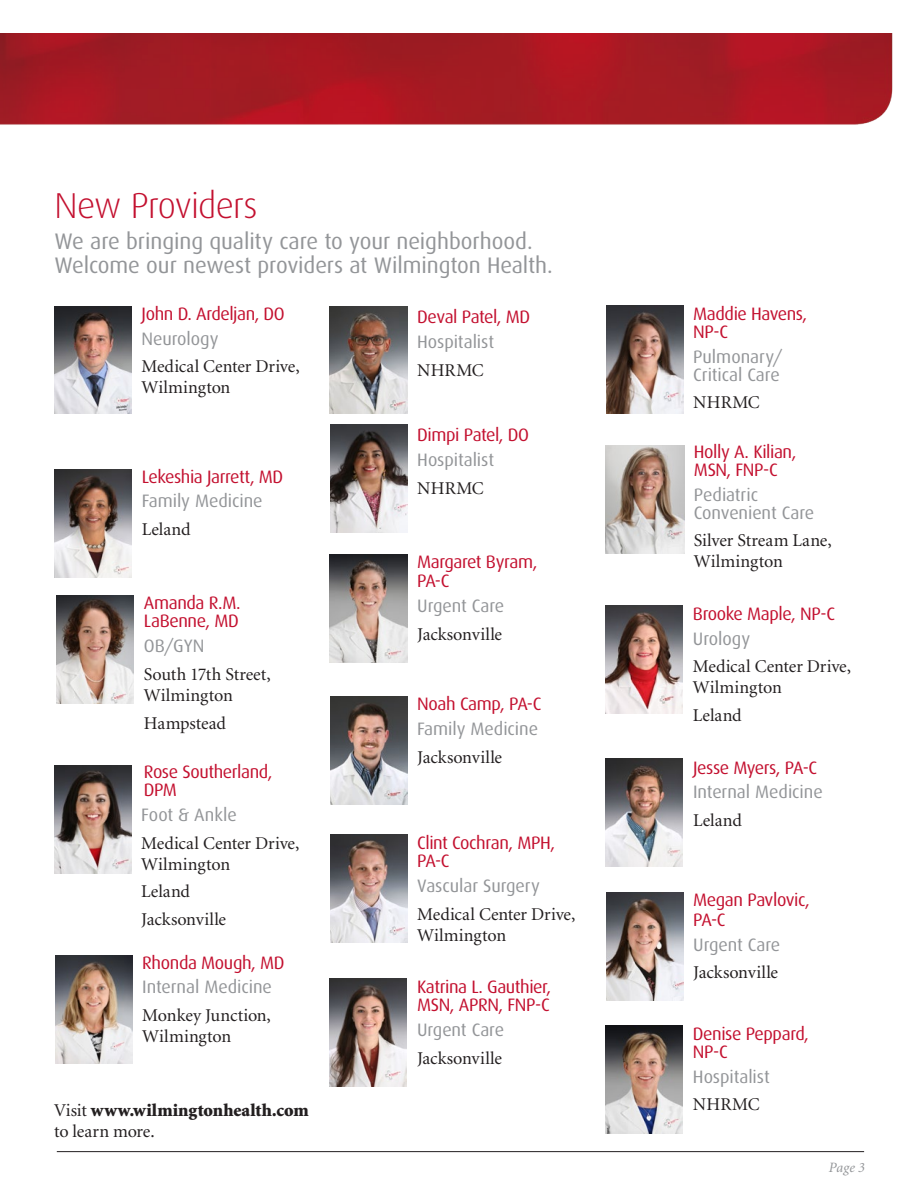
<style>
.page{position:relative;width:918px;height:1188px;background:#fff}
.page>*{position:absolute;margin:0;border:0;box-sizing:border-box;transform-origin:0 0}
.red_dax_19_21_headli{font:300 36px "Dax";letter-spacing:-.02em;color:#c3102f}
.subhead{font:22.5px/24px "Dax";letter-spacing:-.005em;color:#939598}
.Minion_body{font:18px/21px "Minion";letter-spacing:-.005em;color:#231f20}
.subhead-2{font:18px/18px "Dax";letter-spacing:-.025em;color:#c3102f}
.subhead-3{font:18px/18px "Dax";letter-spacing:-.005em;color:#939598}
.Minion_body-2{font:900 18px "Minion";letter-spacing:.01em;color:#231f20}
.subhead-4{font:18px "Minion";letter-spacing:.01em;color:#231f20}
.subs_50K_dax_13_5{font:italic 14.25px "Minion";color:#939598}
.s1{font-weight:400}
</style>
<div class="page">
<img style="left:0;top:34px;width:893px;height:91px">
<img style="left:54px;top:306px;width:77px;height:108px">
<img style="left:54px;top:470px;width:77px;height:108px">
<img style="left:56px;top:596px;width:77px;height:108px">
<img style="left:54px;top:766px;width:77px;height:108px">
<img style="left:55px;top:955px;width:77px;height:108px">
<img style="left:330px;top:306px;width:77px;height:108px">
<img style="left:330px;top:555px;width:77px;height:108px">
<img style="left:330px;top:696px;width:77px;height:108px">
<img style="left:330px;top:835px;width:77px;height:108px">
<img style="left:330px;top:979px;width:77px;height:108px">
<img style="left:606px;top:445px;width:78px;height:108px">
<img style="left:606px;top:605px;width:77px;height:108px">
<img style="left:606px;top:758px;width:77px;height:108px">
<img style="left:606px;top:892px;width:77px;height:108px">
<img style="left:606px;top:1026px;width:77px;height:108px">
<hr style="left:57px;top:1151px;width:807px;height:1px;background:#231f20">
<img style="left:330px;top:424px;width:77px;height:108px">
<img style="left:606px;top:306px;width:77px;height:108px">
<p class="red_dax_19_21_headli" style="left:54px;top:185px;width:205px">New Providers</p>
<p class="subhead" style="left:54px;top:230px;width:500px">We are bringing quality care to your neighborhood.<br>Welcome our newest providers at Wilmington Health.</p>
<p class="subhead-2" style="left:142px;top:305px;width:145px">John D. Ardeljan, DO</p>
<p class="subhead-3" style="left:142px;top:330px;width:79px">Neurology</p>
<p class="Minion_body" style="left:142px;top:357px;width:160px">Medical Center Drive,<br>Wilmington</p>
<p class="subhead-2" style="left:417px;top:308px;width:115px">Deval Patel, MD</p>
<p class="subhead-3" style="left:417px;top:333px;width:78px">Hospitalist</p>
<p class="Minion_body" style="left:417px;top:360px;width:68px">NHRMC</p>
<p class="subhead-2" style="left:142px;top:468px;width:143px">Lekeshia Jarrett, MD</p>
<p class="subhead-3" style="left:142px;top:492px;width:122px">Family Medicine</p>
<p class="Minion_body" style="left:142px;top:520px;width:50px">Leland</p>
<p class="subhead-2" style="left:144px;top:594px;width:98px">Amanda R.M.<br>LaBenne, MD</p>
<p class="subhead-3" style="left:144px;top:637px;width:62px">OB/GYN</p>
<p class="Minion_body" style="left:144px;top:664px;width:128px">South 17th Street,<br>Wilmington</p>
<p class="Minion_body" style="left:144px;top:713px;width:84px">Hampstead</p>
<p class="subhead-2" style="left:144px;top:763px;width:130px">Rose Southerland,<br>DPM</p>
<p class="subhead-3" style="left:141px;top:806px;width:97px">Foot &amp; Ankle</p>
<p class="Minion_body" style="left:141px;top:833px;width:160px">Medical Center Drive,<br>Wilmington</p>
<p class="Minion_body" style="left:141px;top:882px;width:50px">Leland</p>
<p class="Minion_body" style="left:141px;top:910px;width:86px">Jacksonville</p>
<p class="subhead-2" style="left:142px;top:954px;width:144px">Rhonda Mough, MD</p>
<p class="subhead-3" style="left:142px;top:978px;width:131px">Internal Medicine</p>
<p class="Minion_body" style="left:142px;top:1006px;width:130px">Monkey Junction,<br>Wilmington</p>
<p class="subhead-2" style="left:417px;top:426px;width:113px">Dimpi Patel, DO</p>
<p class="subhead-3" style="left:417px;top:451px;width:78px">Hospitalist</p>
<p class="subhead-4" style="left:417px;top:479px;width:68px">NHRMC</p>
<p class="subhead-2" style="left:417px;top:552px;width:122px;line-height:19.5px">Margaret Byram,<br>PA-C</p>
<p class="subhead-3" style="left:417px;top:597px;width:89px">Urgent Care</p>
<p class="Minion_body" style="left:417px;top:624px;width:86px">Jacksonville</p>
<p class="subhead-2" style="left:417px;top:695px;width:126px">Noah Camp, PA-C</p>
<p class="subhead-3" style="left:417px;top:720px;width:122px">Family Medicine</p>
<p class="Minion_body" style="left:417px;top:747px;width:86px">Jacksonville</p>
<p class="subhead-2" style="left:417px;top:834px;width:139px">Clint Cochran, MPH,<br>PA-C</p>
<p class="subhead-3" style="left:417px;top:877px;width:124px">Vascular Surgery</p>
<p class="Minion_body" style="left:417px;top:904px;width:160px">Medical Center Drive,<br>Wilmington</p>
<p class="subhead-2" style="left:417px;top:978px;width:136px">Katrina L. Gauthier,<br>MSN, APRN, FNP-C</p>
<p class="subhead-3" style="left:417px;top:1021px;width:89px">Urgent Care</p>
<p class="Minion_body" style="left:417px;top:1048px;width:86px">Jacksonville</p>
<p class="subhead-2" style="left:693px;top:305px;width:116px">Maddie Havens,<br>NP-C</p>
<p class="subhead-3" style="left:693px;top:348px;width:91px">Pulmonary/<br>Critical Care</p>
<p class="subhead-4" style="left:693px;top:394px;width:68px">NHRMC</p>
<p class="subhead-2" style="left:694px;top:443px;width:104px">Holly A. Kilian,<br>MSN, FNP-C</p>
<p class="subhead-3" style="left:694px;top:486px;width:122px">Pediatric<br>Convenient Care</p>
<p class="Minion_body" style="left:694px;top:531px;width:139px">Silver Stream Lane,<br>Wilmington</p>
<p class="subhead-2" style="left:693px;top:605px;width:144px">Brooke Maple, NP-C</p>
<p class="subhead-3" style="left:693px;top:630px;width:59px">Urology</p>
<p class="Minion_body" style="left:693px;top:657px;width:160px">Medical Center Drive,<br>Wilmington</p>
<p class="Minion_body" style="left:693px;top:706px;width:50px">Leland</p>
<p class="subhead-2" style="left:693px;top:759px;width:126px">Jesse Myers, PA-C</p>
<p class="subhead-3" style="left:693px;top:783px;width:131px">Internal Medicine</p>
<p class="Minion_body" style="left:693px;top:811px;width:50px">Leland</p>
<p class="subhead-2" style="left:693px;top:891px;width:118px;line-height:19.5px">Megan Pavlovic,<br>PA-C</p>
<p class="subhead-3" style="left:693px;top:936px;width:89px">Urgent Care</p>
<p class="Minion_body" style="left:693px;top:963px;width:86px">Jacksonville</p>
<p class="subhead-2" style="left:693px;top:1025px;width:118px">Denise Peppard,<br>NP-C</p>
<p class="subhead-3" style="left:693px;top:1068px;width:78px">Hospitalist</p>
<p class="Minion_body-2" style="left:54px;top:1101px;width:256px"><span class="s1">Visit</span> www.wilmingtonhealth.com</p>
<p class="Minion_body" style="left:693px;top:1095px;width:68px">NHRMC</p>
<p class="Minion_body" style="left:54px;top:1121px;width:102px">to learn more.</p>
<p class="subs_50K_dax_13_5" style="left:829px;top:1160px;width:38px">Page 3</p>
</div>
